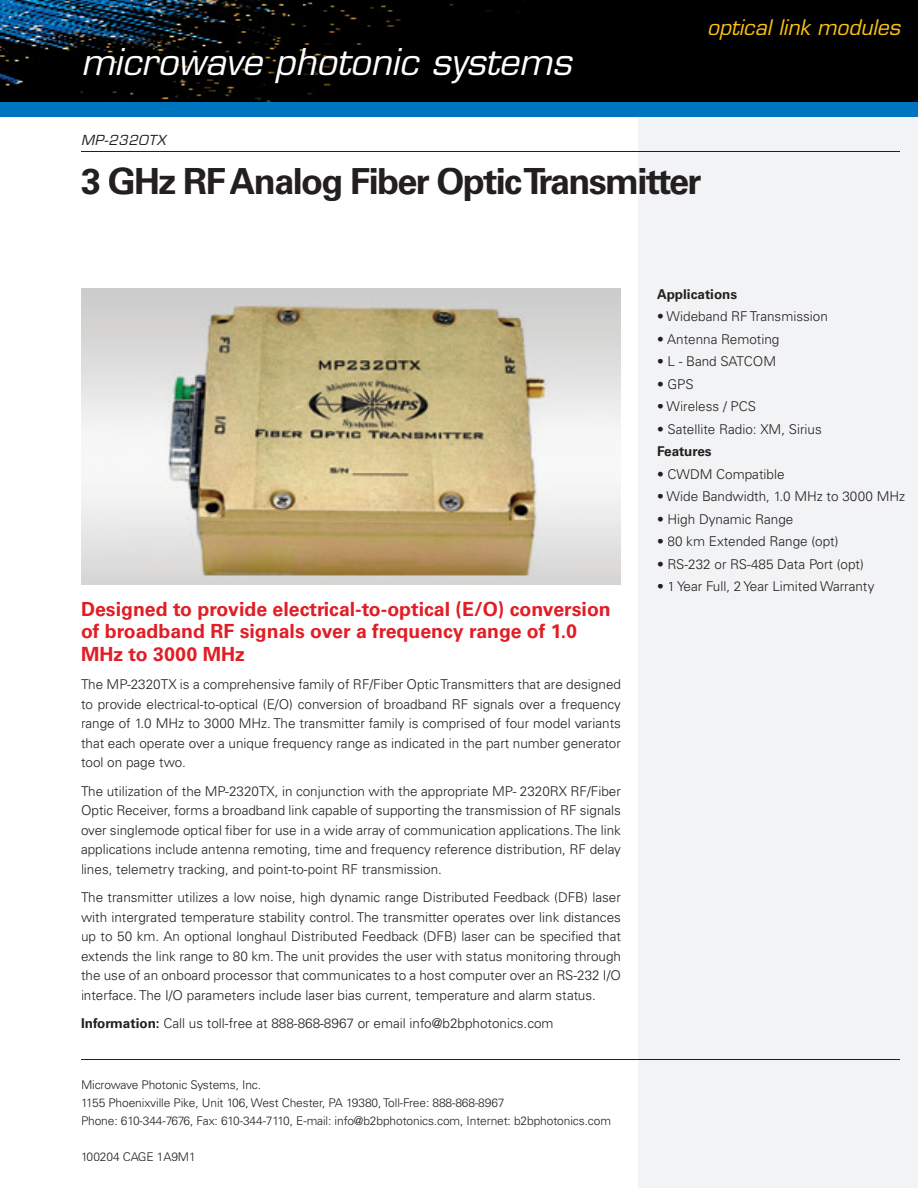
<style>
.page{position:relative;width:918px;height:1188px;background:#fff}
.page>*{position:absolute;margin:0;border:0;box-sizing:border-box;transform-origin:0 0}
.t1{font:700 36px "Univers LT Std";letter-spacing:-.045em;color:#231f20}
.t2{font:italic 36px "Eurostile LT Std";color:#fff}
.t3{font:italic 21px "Eurostile LT Std";color:#fec210}
.t4{font:700 19.5px/22.5px "Univers LT Std";color:#e11e25}
.t5{font:300 13.5px/19.5px "Univers LT Std";color:#231f20;text-align:justify}
.t6{font:700 13.5px "Univers LT Std";color:#231f20}
.t7{font:italic 13.5px "Eurostile LT Std";letter-spacing:.05em;color:#231f20}
.t8{font:300 12px/18px "Univers LT Std";letter-spacing:-.01em;color:#231f20}
.s1{font-weight:700}
</style>
<div class="page">
<div style="left:639px;top:54px;width:279px;height:1134px;background:#f2f3f4"></div>
<img style="left:0;top:0;width:918px;height:102px">
<div style="left:0;top:102px;width:918px;height:14px;background:#0075bf"></div>
<hr style="left:81px;top:151px;width:558px;height:1px;background:#231f20">
<hr style="left:639px;top:151px;width:261px;height:1px;background:#231f20">
<hr style="left:428px;top:168px;width:1px;height:33px;background:#231f20">
<img style="left:81px;top:289px;width:540px;height:296px">
<hr style="left:81px;top:1059px;width:558px;height:1px;background:#231f20">
<hr style="left:639px;top:1059px;width:261px;height:1px;background:#231f20">
<h1 class="t2" style="left:81px;top:40px;width:492px">microwave photonic systems</h1>
<h2 class="t3" style="left:707px;top:14px;width:194px">optical link modules</h2>
<p class="t7" style="left:81px;top:131px;width:86px">MP-2320TX</p>
<h1 class="t1" style="left:81px;top:160px;width:622px">3 GHz RFAnalog Fiber Optic Transmitter</h1>
<h3 class="t4" style="left:81px;top:598px;width:531px">Designed to provide electrical-to-optical (E/O) conversion of broadband RF signals over a frequency range of 1.0<br>MHz to 3000 MHz</h3>
<p class="t5" style="left:81px;top:675px;width:542px">The MP-2320TX is a comprehensive family of RF/Fiber Optic Transmitters that are designed to provide electrical-to-optical (E/O) conversion of broadband RF signals over a frequency range of 1.0 MHz to 3000 MHz. The transmitter family is comprised of four model variants that each operate over a unique frequency range as indicated in the part number generator tool on page two.</p>
<p class="t5" style="left:81px;top:781px;width:542px">The utilization of the MP-2320TX, in conjunction with the appropriate MP- 2320RX RF/Fiber Optic Receiver, forms a broadband link capable of supporting the transmission of RF signals over singlemode optical fiber for use in a wide array of communication applications. The link applications include antenna remoting, time and frequency reference distribution, RF delay lines, telemetry tracking, and point-to-point RF transmission.</p>
<p class="t5" style="left:81px;top:888px;width:542px">The transmitter utilizes a low noise, high dynamic range Distributed Feedback (DFB) laser with intergrated temperature stability control. The transmitter operates over link distances up to 50 km. An optional longhaul Distributed Feedback (DFB) laser can be specified that extends the link range to 80 km. The unit provides the user with status monitoring through the use of an onboard processor that communicates to a host computer over an RS-232 I/O interface. The I/O parameters include laser bias current, temperature and alarm status.</p>
<p class="t5" style="left:81px;top:1014px;width:474px"><span class="s1">Information:</span> Call us toll-free at 888-868-8967 or email info@b2bphotonics.com</p>
<p class="t8" style="left:81px;top:1075px;width:532px">Microwave Photonic Systems, Inc.<br>1155 Phoenixville Pike, Unit 106, West Chester, PA 19380, Toll-Free: 888-868-8967<br>Phone: 610-344-7676, Fax: 610-344-7110, E-mail: info@b2bphotonics.com, Internet: b2bphotonics.com</p>
<p class="t8" style="left:81px;top:1147px;width:116px">100204 CAGE 1A9M1</p>
<p class="t6" style="left:657px;top:286px;width:82px">Applications</p>
<p class="t5" style="left:657px;top:307px;width:172px">• Wideband RF Transmission</p>
<p class="t5" style="left:657px;top:329px;width:124px">• Antenna Remoting</p>
<p class="t5" style="left:657px;top:352px;width:121px">• L - Band SATCOM</p>
<p class="t5" style="left:657px;top:374px;width:38px">• GPS</p>
<p class="t5" style="left:657px;top:397px;width:101px">• Wireless / PCS</p>
<p class="t5" style="left:657px;top:419px;width:166px">• Satellite Radio: XM, Sirius</p>
<p class="t6" style="left:657px;top:444px;width:56px">Features</p>
<p class="t5" style="left:657px;top:464px;width:129px">• CWDM Compatible</p>
<p class="t5" style="left:657px;top:487px;width:250px">• Wide Bandwidth, 1.0 MHz to 3000 MHz</p>
<p class="t5" style="left:657px;top:509px;width:138px">• High Dynamic Range</p>
<p class="t5" style="left:657px;top:532px;width:183px">• 80 km Extended Range (opt)</p>
<p class="t5" style="left:657px;top:554px;width:208px">• RS-232 or RS-485 Data Port (opt)</p>
<p class="t5" style="left:657px;top:577px;width:219px">• 1 Year Full, 2 Year Limited Warranty</p>
</div>
